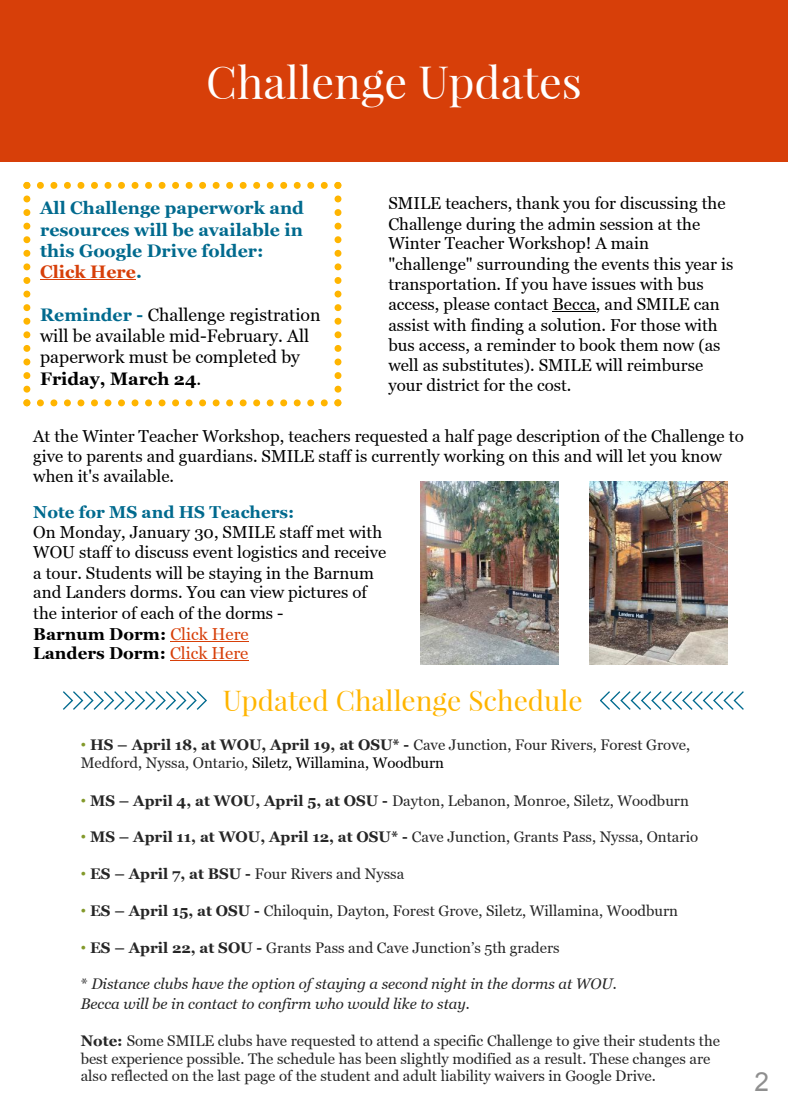
<style>
.page{position:relative;width:788px;height:1114px;background:#fff}
.page>*{position:absolute;margin:0;border:0;box-sizing:border-box;transform-origin:0 0}
.t1{font:45px "Playfair Display";color:#fff}
.t2{font:28.12px "Playfair Display";color:#ffb500}
.t3{font:26.25px "Arial";color:#8f8f8f}
.t4{font:17.75px/21.4px "Georgia";color:#000}
.t5{font:700 17.75px/21.4px "Georgia";color:#006a8e}
.t6{font:16.88px/20.2px "Georgia";color:#000}
.t7{font:700 16.88px "Georgia";color:#006a8e}
.t8{font:15px/17.8px "Georgia";color:#262626}
.t9{font:italic 15px/19.8px "Georgia";color:#262626}
.s1{font-weight:700}
.s2{color:#d73f09}
.s3{font-weight:700;color:#006a8e}
.s4{font-family:"Arial";color:#83992a}
.s5{color:#000}
.s6{font-style:normal}
</style>
<div class="page">
<div style="left:0;top:0;width:787px;height:161px;background:#d73f09"></div>
<svg style="left:23px;top:182px;width:318px;height:224px"></svg>
<hr style="left:40px;top:279px;width:96px;height:1px;background:#d73f09">
<hr style="left:553px;top:311px;width:43px;height:1px;background:#000">
<hr style="left:170px;top:640px;width:79px;height:1px;background:#d73f09">
<hr style="left:170px;top:660px;width:78px;height:1px;background:#d73f09">
<img style="left:420px;top:481px;width:138px;height:184px">
<img style="left:589px;top:481px;width:138px;height:184px">
<svg style="left:63px;top:691px;width:143px;height:19px"></svg>
<svg style="left:600px;top:691px;width:143px;height:19px"></svg>
<h1 class="t1" style="left:206px;top:54px;width:377px">Challenge Updates</h1>
<p class="t6" style="left:388px;top:194px;width:346px">SMILE teachers, thank you for discussing the Challenge during the admin session at the Winter Teacher Workshop! A main "challenge" surrounding the events this year is transportation. If you have issues with bus access, please contact Becca, and SMILE can assist with finding a solution. For those with bus access, a reminder to book them now (as well as substitutes). SMILE will reimburse your district for the cost.</p>
<p class="t6" style="left:33px;top:426px;width:712px">At the Winter Teacher Workshop, teachers requested a half page description of the Challenge to give to parents and guardians. SMILE staff is currently working on this and will let you know when it's available.</p>
<p class="t7" style="left:33px;top:501px;width:262px">Note for MS and HS Teachers:</p>
<p class="t6" style="left:33px;top:523px;width:354px">On Monday, January 30, SMILE staff met with WOU staff to discuss event logistics and receive a tour. Students will be staying in the Barnum and Landers dorms. You can view pictures of the interior of each of the dorms -<br><span class="s1">Barnum Dorm:</span> <span class="s2">Click Here<br></span><span class="s1">Landers Dorm:</span> <span class="s2">Click Here</span></p>
<p class="t5" style="left:40px;top:198px;width:265px">All Challenge paperwork and resources will be available in this Google Drive folder:<br><span class="s2">Click Here</span>.</p>
<p class="t4" style="left:40px;top:304px;width:282px"><span class="s3">Reminder -</span> Challenge registration will be available mid-February. All paperwork must be completed by<br><span class="s1">Friday, March 24</span>.</p>
<h2 class="t2" style="left:223px;top:683px;width:361px">Updated Challenge Schedule</h2>
<p class="t8" style="left:81px;top:736px;width:611px"><span class="s4">•</span> <span class="s1">HS – April 18, at WOU, April 19, at OSU* -</span> Cave Junction, Four Rivers, Forest Grove,<br>Medford, Nyssa, Ontario, <span class="s5">Siletz, Willamina, Woodburn</span></p>
<p class="t8" style="left:81px;top:792px;width:609px"><span class="s4">•</span> <span class="s1">MS – April 4, at WOU, April 5, at OSU -</span> Dayton, Lebanon, Monroe, Siletz, Woodburn</p>
<p class="t8" style="left:81px;top:828px;width:619px"><span class="s4">•</span> <span class="s1">MS – April 11, at WOU, April 12, at OSU* -</span> Cave Junction, Grants Pass, Nyssa, Ontario</p>
<p class="t8" style="left:81px;top:865px;width:325px"><span class="s4">•</span> <span class="s1">ES – April 7, at BSU -</span> Four Rivers and Nyssa</p>
<p class="t8" style="left:81px;top:902px;width:599px"><span class="s4">•</span> <span class="s1">ES – April 15, at OSU -</span> Chiloquin, Dayton, Forest Grove, Siletz, Willamina, Woodburn</p>
<p class="t8" style="left:81px;top:939px;width:480px"><span class="s4">•</span> <span class="s1">ES – April 22, at SOU -</span> Grants Pass and Cave Junction’s 5th graders</p>
<p class="t9" style="left:81px;top:974px;width:537px"><span class="s6">*</span> Distance clubs have the option of staying a second night in the dorms at WOU.<br>Becca will be in contact to confirm who would like to stay.</p>
<p class="t8" style="left:81px;top:1032px;width:641px"><span class="s1">Note:</span> Some SMILE clubs have requested to attend a specific Challenge to give their students the best experience possible. The schedule has been slightly modified as a result. These changes are also reflected on the last page of the student and adult liability waivers in Google Drive.</p>
<h3 class="t3" style="left:754px;top:1067px;width:16px">2</h3>
</div>
